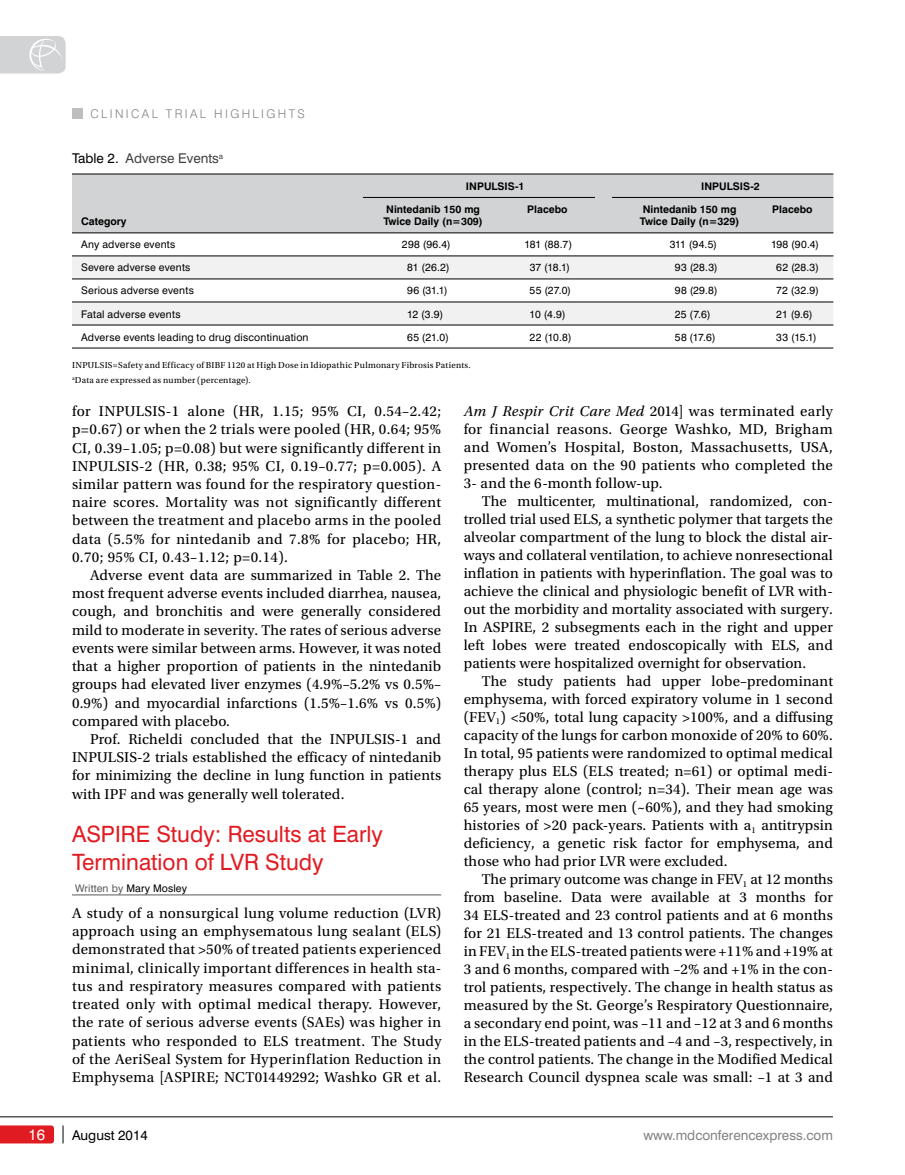
<style>
.page{position:relative;width:905px;height:1175px;background:#fff}
.page>*{position:absolute;margin:0;border:0;box-sizing:border-box;transform-origin:0 0}
.t1{font:22.5px/27.2px "Swiss 721 BT";color:#e11b22}
.t2{font:15px/18px "Utopia Std";letter-spacing:.01em;color:#000;text-align:justify}
.t3{font:15px "Swiss 721 BT";color:#fff}
.t4{font:13.5px "Swiss 721 BT";color:#808285}
.t5{font:13.5px "Swiss 721 BT";color:#414042}
.t6{font:13.5px "Swiss 721 BT";color:#000}
.t7{font:300 12px "Swiss 721 BT";letter-spacing:.2em;color:#808285}
.t8{font:10.5px "Swiss 721 BT";letter-spacing:.02em;color:#000}
.t9{font:700 10.5px/12px "Swiss 721 BT";color:#000}
.t10{font:9px/15px "Utopia Std";letter-spacing:.025em;color:#000}
.s1{color:#000}
.s2{color:#58595b}
.s3{font-style:italic}
</style>
<div class="page">
<hr style="left:0;top:1116px;width:832px;height:1px;background:#000">
<svg style="left:63px;top:1125px;width:1px;height:18px"></svg>
<svg style="left:0;top:1125px;width:54px;height:18px"></svg>
<div style="left:72px;top:108px;width:10px;height:10px;background:#bcbec0"></div>
<svg style="left:0;top:36px;width:66px;height:38px;background:#d5d7d8"></svg>
<hr style="left:72px;top:894px;width:369px;height:1px;background:#58595b">
<div style="left:72px;top:175px;width:761px;height:58px;background:#d1d3d4"></div>
<div style="left:72px;top:257px;width:761px;height:22px;background:#f1f1f2"></div>
<div style="left:72px;top:303px;width:761px;height:22px;background:#f1f1f2"></div>
<hr style="left:72px;top:174px;width:761px;height:1px;background:#000">
<hr style="left:363px;top:197px;width:470px;height:1px;background:#000">
<hr style="left:72px;top:233px;width:761px;height:1px;background:#000">
<hr style="left:72px;top:256px;width:761px;height:1px;background:#000">
<hr style="left:72px;top:279px;width:761px;height:1px;background:#000">
<hr style="left:72px;top:348px;width:761px;height:1px;background:#000">
<hr style="left:72px;top:302px;width:291px;height:1px;background:#000">
<hr style="left:72px;top:325px;width:291px;height:1px;background:#000">
<hr style="left:363px;top:302px;width:470px;height:1px;background:#000">
<hr style="left:363px;top:325px;width:470px;height:1px;background:#000">
<div style="left:595px;top:192px;width:17px;height:14px;background:#d1d3d4"></div>
<p class="t7" style="left:90px;top:108px;width:216px">CLINICAL TRIAL HIGHLIGHTS</p>
<p class="t5" style="left:72px;top:152px;width:153px"><span class="s1">Table 2.</span> Adverse Events<sup>a</sup></p>
<p class="t9" style="left:81px;top:216px;width:47px">Category</p>
<p class="t9" style="left:466px;top:181px;width:60px">INPULSIS-1</p>
<p class="t9" style="left:701px;top:181px;width:60px">INPULSIS-2</p>
<p class="t9" style="left:383px;top:204px;width:101px">Nintedanib 150 mg<br>Twice Daily (n=309)</p>
<p class="t9" style="left:527px;top:204px;width:42px">Placebo</p>
<p class="t9" style="left:640px;top:204px;width:101px">Nintedanib 150 mg<br>Twice Daily (n=329)</p>
<p class="t9" style="left:772px;top:204px;width:42px">Placebo</p>
<p class="t8" style="left:81px;top:239px;width:96px">Any adverse events</p>
<p class="t8" style="left:402px;top:239px;width:50px">298 (96.4)</p>
<p class="t8" style="left:524px;top:239px;width:49px">181 (88.7)</p>
<p class="t8" style="left:669px;top:239px;width:49px">311 (94.5)</p>
<p class="t8" style="left:771px;top:239px;width:50px">198 (90.4)</p>
<p class="t8" style="left:81px;top:262px;width:111px">Severe adverse events</p>
<p class="t8" style="left:407px;top:262px;width:44px">81 (26.2)</p>
<p class="t8" style="left:529px;top:262px;width:42px">37 (18.1)</p>
<p class="t8" style="left:675px;top:262px;width:44px">93 (28.3)</p>
<p class="t8" style="left:776px;top:262px;width:44px">62 (28.3)</p>
<p class="t8" style="left:81px;top:285px;width:114px">Serious adverse events</p>
<p class="t8" style="left:407px;top:285px;width:42px">96 (31.1)</p>
<p class="t8" style="left:529px;top:285px;width:43px">55 (27.0)</p>
<p class="t8" style="left:675px;top:285px;width:44px">98 (29.8)</p>
<p class="t8" style="left:776px;top:285px;width:44px">72 (32.9)</p>
<p class="t8" style="left:81px;top:309px;width:101px">Fatal adverse events</p>
<p class="t8" style="left:407px;top:309px;width:38px">12 (3.9)</p>
<p class="t8" style="left:529px;top:309px;width:37px">10 (4.9)</p>
<p class="t8" style="left:675px;top:309px;width:37px">25 (7.6)</p>
<p class="t8" style="left:776px;top:309px;width:38px">21 (9.6)</p>
<p class="t8" style="left:81px;top:332px;width:229px">Adverse events leading to drug discontinuation</p>
<p class="t8" style="left:407px;top:332px;width:43px">65 (21.0)</p>
<p class="t8" style="left:529px;top:332px;width:43px">22 (10.8)</p>
<p class="t8" style="left:675px;top:332px;width:42px">58 (17.6)</p>
<p class="t8" style="left:776px;top:332px;width:42px">33 (15.1)</p>
<p class="t10" style="left:72px;top:358px;width:400px">INPULSIS=Safety and Efficacy of BIBF 1120 at High Dose in Idiopathic Pulmonary Fibrosis Patients. <sup>a</sup>Data are expressed as number (percentage).</p>
<p class="t2" style="left:72px;top:403px;width:371px">for INPULSIS-1 alone (HR, 1.15; 95% CI, 0.54–2.42; p=0.67) or when the 2 trials were pooled (HR, 0.64; 95% CI, 0.39–1.05; p=0.08) but were significantly different in INPULSIS-2 (HR, 0.38; 95% CI, 0.19–0.77; p=0.005). A similar pattern was found for the respiratory question&shy;naire scores. Mortality was not significantly different between the treatment and placebo arms in the pooled data (5.5% for nintedanib and 7.8% for placebo; HR, 0.70; 95% CI, 0.43–1.12; p=0.14).</p>
<p class="t2" style="left:72px;top:567px;width:371px;text-indent:18px">Adverse event data are summarized in Table 2. The most frequent adverse events included diarrhea, nausea, cough, and bronchitis and were generally considered mild to moderate in severity. The rates of serious adverse events were similar between arms. However, it was noted that a higher proportion of patients in the nintedanib groups had elevated liver enzymes (4.9%–5.2% vs 0.5%– 0.9%) and myocardial infarctions (1.5%–1.6% vs 0.5%) compared with placebo.</p>
<p class="t2" style="left:72px;top:731px;width:371px;text-indent:18px">Prof. Richeldi concluded that the INPULSIS-1 and INPULSIS-2 trials established the efficacy of nintedanib for minimizing the decline in lung function in patients with IPF and was generally well tolerated.</p>
<h1 class="t1" style="left:72px;top:822px;width:312px">ASPIRE Study: Results at Early<br>Termination of LVR Study</h1>
<p class="t8" style="left:75px;top:883px;width:114px"><span class="s2">Written by</span> Mary Mosley</p>
<p class="t2" style="left:72px;top:905px;width:371px">A study of a nonsurgical lung volume reduction (LVR) approach using an emphysematous lung sealant (ELS) demonstrated that &gt;50% of treated patients experienced minimal, clinically important differences in health sta&shy;tus and respiratory measures compared with patients treated only with optimal medical therapy. However, the rate of serious adverse events (SAEs) was higher in patients who responded to ELS treatment. The Study of the AeriSeal System for Hyperinflation Reduction in Emphysema [ASPIRE; NCT01449292; Washko GR et al.</p>
<p class="t2" style="left:464px;top:403px;width:371px"><span class="s3">Am J Respir Crit Care Med</span> 2014] was terminated early for financial reasons. George Washko, MD, Brigham and Women’s Hospital, Boston, Massachusetts, USA, presented data on the 90 patients who completed the 3- and the 6-month follow-up.</p>
<p class="t2" style="left:464px;top:493px;width:371px;text-indent:18px">The multicenter, multinational, randomized, con&shy;trolled trial used ELS, a synthetic polymer that targets the alveolar compartment of the lung to block the distal air&shy;ways and collateral ventilation, to achieve nonresectional inflation in patients with hyperinflation. The goal was to achieve the clinical and physiologic benefit of LVR with&shy;out the morbidity and mortality associated with surgery.<br>In ASPIRE, 2 subsegments each in the right and upper left lobes were treated endoscopically with ELS, and patients were hospitalized overnight for observation.</p>
<p class="t2" style="left:463px;top:673px;width:371px;text-indent:18px">The study patients had upper lobe–predominant emphysema, with forced expiratory volume in 1 second (FEV<sub>1</sub>) &lt;50%, total lung capacity &gt;100%, and a diffusing capacity of the lungs for carbon monoxide of 20% to 60%.<br>In total, 95 patients were randomized to optimal medical therapy plus ELS (ELS treated; n=61) or optimal medi&shy;cal therapy alone (control; n=34). Their mean age was 65 years, most were men (~60%), and they had smoking histories of &gt;20 pack-years. Patients with a<sub>1</sub> antitrypsin deficiency, a genetic risk factor for emphysema, and those who had prior LVR were excluded.</p>
<p class="t2" style="left:464px;top:871px;width:371px;text-indent:18px">The primary outcome was change in FEV<sub>1</sub> at 12 months from baseline. Data were available at 3 months for 34 ELS-treated and 23 control patients and at 6 months for 21 ELS-treated and 13 control patients. The changes in FEV<sub>1</sub> in the ELS-treated patients were +11% and +19% at 3 and 6 months, compared with –2% and +1% in the con&shy;trol patients, respectively. The change in health status as measured by the St. George’s Respiratory Questionnaire, a secondary end point, was –11 and –12 at 3 and 6 months in the ELS-treated patients and –4 and –3, respectively, in the control patients. The change in the Modified Medical Research Council dyspnea scale was small: –1 at 3 and</p>
<p class="t3" style="left:29px;top:1127px;width:18px">16</p>
<p class="t6" style="left:72px;top:1128px;width:77px">August 2014</p>
<p class="t4" style="left:643px;top:1128px;width:191px">www.mdconferencexpress.com</p>
</div>
